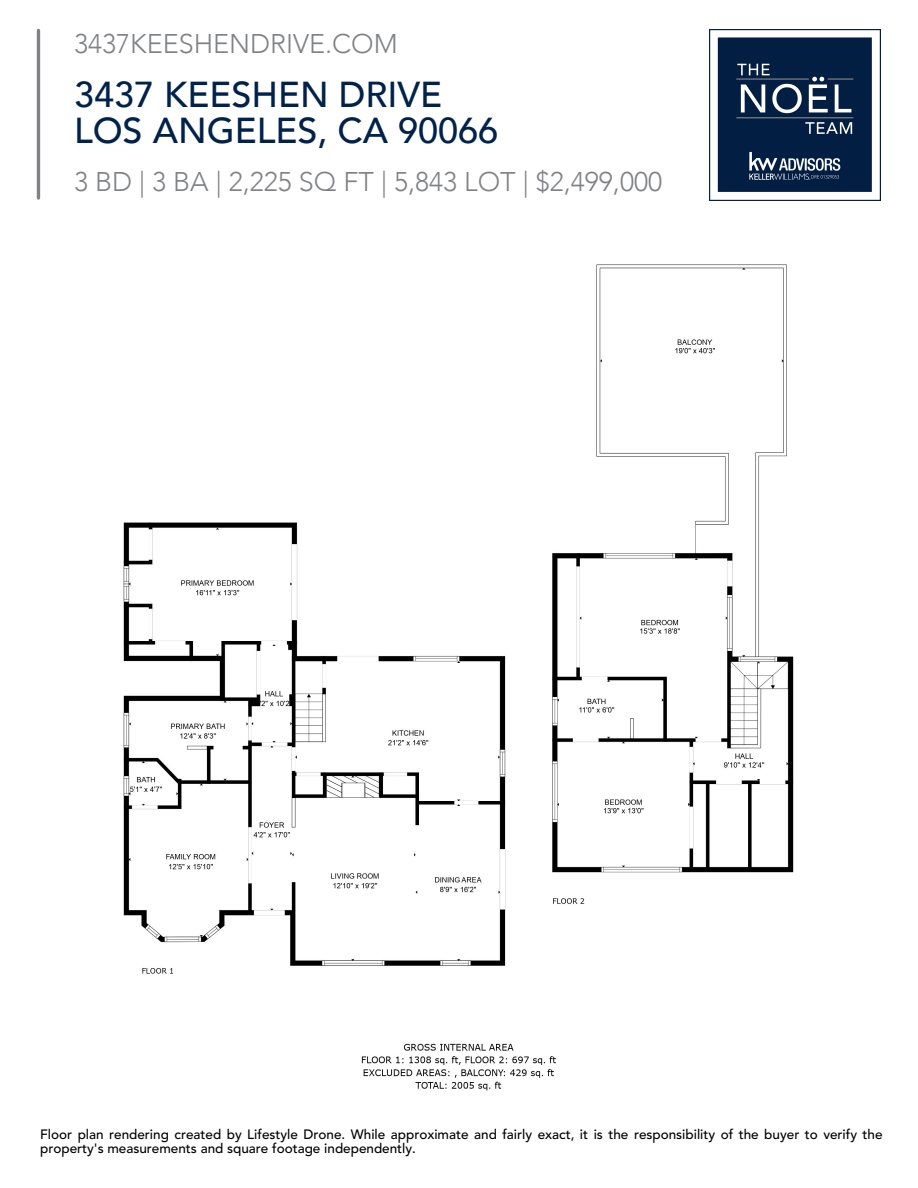
<style>
.page{position:relative;width:918px;height:1188px;background:#fff}
.page>*{position:absolute;margin:0;border:0;box-sizing:border-box;transform-origin:0 0}
.t1{font:500 36px "Avenir";color:#00224b}
.t2{font:300 27px "Avenir";color:#808285}
.t3{font:500 13.5px/13.5px "Avenir LT Pro";color:#000}
</style>
<div class="page">
<img style="left:123px;top:264px;width:671px;height:827px">
<img style="left:709px;top:29px;width:171px;height:171px">
<hr style="left:37px;top:30px;width:3px;height:168px;background:#808285">
<p class="t2" style="left:74px;top:26px;width:325px">3437KEESHENDRIVE.COM</p>
<p class="t1" style="left:74px;top:71px;width:370px">3437 KEESHEN DRIVE</p>
<p class="t1" style="left:74px;top:107px;width:426px">LOS ANGELES, CA 90066</p>
<p class="t2" style="left:74px;top:164px;width:590px">3 BD | 3 BA | 2,225 SQ FT | 5,843 LOT | $2,499,000</p>
<p class="t3" style="left:40px;top:1129px;width:844px">Floor plan rendering created by Lifestyle Drone. While approximate and fairly exact, it is the responsibility of the buyer to verify the property's measurements and square footage independently.</p>
</div>
